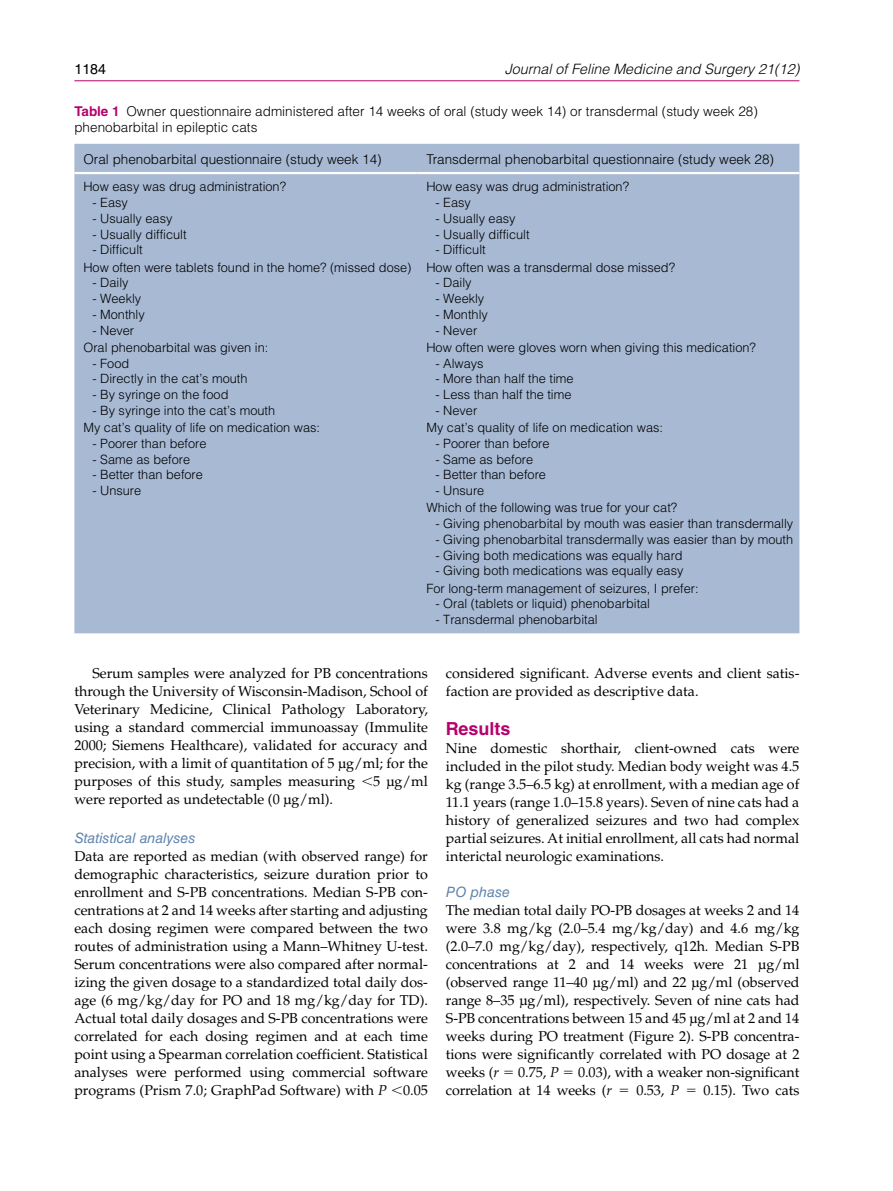
<style>
.page{position:relative;width:893px;height:1191px;background:#fff}
.page>*{position:absolute;margin:0;border:0;box-sizing:border-box;transform-origin:0 0}
.t1{font:700 18px "Helvetica LT Std";color:#b6006d}
.t2{font:14.25px/18px "Palatino LT Std";color:#000;text-align:justify}
.t3{font:italic 300 14.25px "Helvetica LT Std";color:#000}
.t4{font:italic 14.25px "Helvetica LT Std";color:#5f85ae}
.t5{font:14.25px "Helvetica LT Std";color:#000}
.t6{font:300 13.5px/15.8px "Helvetica LT Std";color:#000}
.t7{font:300 12.75px/17.2px "Helvetica LT Std";color:#000}
.s1{font-weight:700;color:#b6006d}
.s2{font-style:italic}
</style>
<div class="page">
<hr style="left:74px;top:80px;width:725px;height:1px;background:#b6006d">
<div style="left:74px;top:144px;width:725px;height:489px;background:#a7b9d3"></div>
<hr style="left:74px;top:172px;width:343px;height:2px;background:#fff">
<hr style="left:417px;top:172px;width:382px;height:2px;background:#fff">
<p class="t5" style="left:74px;top:61px;width:33px">1184</p>
<p class="t3" style="left:505px;top:60px;width:296px">Journal of Feline Medicine and Surgery 21(12)</p>
<p class="t6" style="left:74px;top:103px;width:685px"><span class="s1">Table 1</span> Owner questionnaire administered after 14 weeks of oral (study week 14) or transdermal (study week 28) phenobarbital in epileptic cats</p>
<p class="t6" style="left:83px;top:151px;width:300px">Oral phenobarbital questionnaire (study week 14)</p>
<p class="t6" style="left:426px;top:151px;width:349px">Transdermal phenobarbital questionnaire (study week 28)</p>
<p class="t7" style="left:83px;top:178px;width:204px">How easy was drug administration?</p>
<p class="t7" style="left:92px;top:194px;width:37px">- Easy</p>
<p class="t7" style="left:92px;top:210px;width:82px">- Usually easy</p>
<p class="t7" style="left:92px;top:225px;width:96px">- Usually difficult</p>
<p class="t7" style="left:92px;top:241px;width:52px">- Difficult</p>
<p class="t7" style="left:426px;top:178px;width:204px">How easy was drug administration?</p>
<p class="t7" style="left:435px;top:194px;width:37px">- Easy</p>
<p class="t7" style="left:435px;top:210px;width:82px">- Usually easy</p>
<p class="t7" style="left:435px;top:225px;width:96px">- Usually difficult</p>
<p class="t7" style="left:435px;top:241px;width:52px">- Difficult</p>
<p class="t7" style="left:83px;top:258px;width:330px">How often were tablets found in the home? (missed dose)</p>
<p class="t7" style="left:92px;top:274px;width:38px">- Daily</p>
<p class="t7" style="left:92px;top:290px;width:50px">- Weekly</p>
<p class="t7" style="left:92px;top:306px;width:54px">- Monthly</p>
<p class="t7" style="left:92px;top:321px;width:43px">- Never</p>
<p class="t7" style="left:83px;top:339px;width:186px">Oral phenobarbital was given in:</p>
<p class="t7" style="left:92px;top:354px;width:38px">- Food</p>
<p class="t7" style="left:92px;top:370px;width:157px">- Directly in the cat’s mouth</p>
<p class="t7" style="left:92px;top:386px;width:138px">- By syringe on the food</p>
<p class="t7" style="left:92px;top:402px;width:184px">- By syringe into the cat’s mouth</p>
<p class="t7" style="left:83px;top:419px;width:238px">My cat’s quality of life on medication was:</p>
<p class="t7" style="left:92px;top:435px;width:116px">- Poorer than before</p>
<p class="t7" style="left:92px;top:450px;width:99px">- Same as before</p>
<p class="t7" style="left:92px;top:466px;width:112px">- Better than before</p>
<p class="t7" style="left:92px;top:482px;width:50px">- Unsure</p>
<p class="t7" style="left:426px;top:258px;width:250px">How often was a transdermal dose missed?</p>
<p class="t7" style="left:435px;top:274px;width:38px">- Daily</p>
<p class="t7" style="left:435px;top:290px;width:50px">- Weekly</p>
<p class="t7" style="left:435px;top:306px;width:54px">- Monthly</p>
<p class="t7" style="left:435px;top:321px;width:43px">- Never</p>
<p class="t7" style="left:426px;top:339px;width:331px">How often were gloves worn when giving this medication?</p>
<p class="t7" style="left:435px;top:354px;width:50px">- Always</p>
<p class="t7" style="left:435px;top:370px;width:140px">- More than half the time</p>
<p class="t7" style="left:435px;top:386px;width:138px">- Less than half the time</p>
<p class="t7" style="left:435px;top:402px;width:43px">- Never</p>
<p class="t7" style="left:426px;top:419px;width:238px">My cat’s quality of life on medication was:</p>
<p class="t7" style="left:435px;top:434px;width:116px">- Poorer than before</p>
<p class="t7" style="left:435px;top:450px;width:99px">- Same as before</p>
<p class="t7" style="left:435px;top:466px;width:112px">- Better than before</p>
<p class="t7" style="left:426px;top:482px;width:252px;text-indent:9px">- Unsure<br>Which of the following was true for your cat?</p>
<p class="t7" style="left:435px;top:515px;width:359px">- Giving phenobarbital by mouth was easier than transdermally</p>
<p class="t7" style="left:435px;top:530px;width:359px">- Giving phenobarbital transdermally was easier than by mouth</p>
<p class="t7" style="left:435px;top:546px;width:249px">- Giving both medications was equally hard</p>
<p class="t7" style="left:426px;top:562px;width:274px;text-align:center">- Giving both medications was equally easy<br>For long-term management of seizures, I prefer:</p>
<p class="t7" style="left:435px;top:595px;width:216px">- Oral (tablets or liquid) phenobarbital</p>
<p class="t7" style="left:435px;top:611px;width:164px">- Transdermal phenobarbital</p>
<p class="t2" style="left:74px;top:664px;width:355px;text-indent:18px">Serum samples were analyzed for PB concentrations through the University of Wisconsin-Madison, School of Veterinary Medicine, Clinical Pathology Laboratory, using a standard commercial immunoassay (Immulite 2000; Siemens Healthcare), validated for accuracy and precision, with a limit of quantitation of 5 µg/ml; for the purposes of this study, samples measuring</p>
<p class="t2" style="left:373px;top:772px;width:56px">5 µg/ml</p>
<p class="t2" style="left:74px;top:790px;width:260px">were reported as undetectable (0 µg/ml).</p>
<p class="t4" style="left:74px;top:829px;width:123px">Statistical analyses</p>
<p class="t2" style="left:74px;top:847px;width:355px">Data are reported as median (with observed range) for demographic characteristics, seizure duration prior to enrollment and S-PB concentrations. Median S-PB con&shy;centrations at 2 and 14 weeks after starting and adjusting each dosing regimen were compared between the two routes of administration using a Mann–Whitney U-test.<br>Serum concentrations were also compared after normal&shy;izing the given dosage to a standardized total daily dos&shy;age (6 mg/kg/day for PO and 18 mg/kg/day for TD).<br>Actual total daily dosages and S-PB concentrations were correlated for each dosing regimen and at each time point using a Spearman correlation coefficient. Statistical analyses were performed using commercial software programs (Prism 7.0; GraphPad Software) with <span class="s2">P</span> 0.05</p>
<p class="t2" style="left:446px;top:664px;width:355px">considered significant. Adverse events and client satis&shy;faction are provided as descriptive data.</p>
<p class="t1" style="left:446px;top:717px;width:66px">Results</p>
<p class="t2" style="left:446px;top:739px;width:355px">Nine domestic shorthair, client-owned cats were included in the pilot study. Median body weight was 4.5 kg (range 3.5–6.5 kg) at enrollment, with a median age of 11.1 years (range 1.0–15.8 years). Seven of nine cats had a history of generalized seizures and two had complex partial seizures. At initial enrollment, all cats had normal interictal neurologic examinations.</p>
<p class="t4" style="left:446px;top:883px;width:66px">PO phase</p>
<p class="t2" style="left:446px;top:901px;width:355px">The median total daily PO-PB dosages at weeks 2 and 14 were 3.8 mg/kg (2.0–5.4 mg/kg/day) and 4.6 mg/kg (2.0–7.0 mg/kg/day), respectively, q12h. Median S-PB concentrations at 2 and 14 weeks were 21 µg/ml (observed range 11–40 µg/ml) and 22 µg/ml (observed range 8–35 µg/ml), respectively. Seven of nine cats had S-PB concentrations between 15 and 45 µg/ml at 2 and 14 weeks during PO treatment (Figure 2). S-PB concentra&shy;tions were significantly correlated with PO dosage at 2 weeks (<span class="s2">r</span></p>
<p class="t2" style="left:446px;top:1063px;width:355px;text-indent:132px">0.03), with a weaker non-significant correlation at 14 weeks (<span class="s2">r</span></p>
<p class="t2" style="left:518px;top:1063px;width:42px">0.75, <span class="s2">P</span></p>
<p class="t2" style="left:636px;top:1081px;width:44px">0.53, <span class="s2">P</span></p>
<p class="t2" style="left:703px;top:1081px;width:97px">0.15). Two cats</p>
</div>
